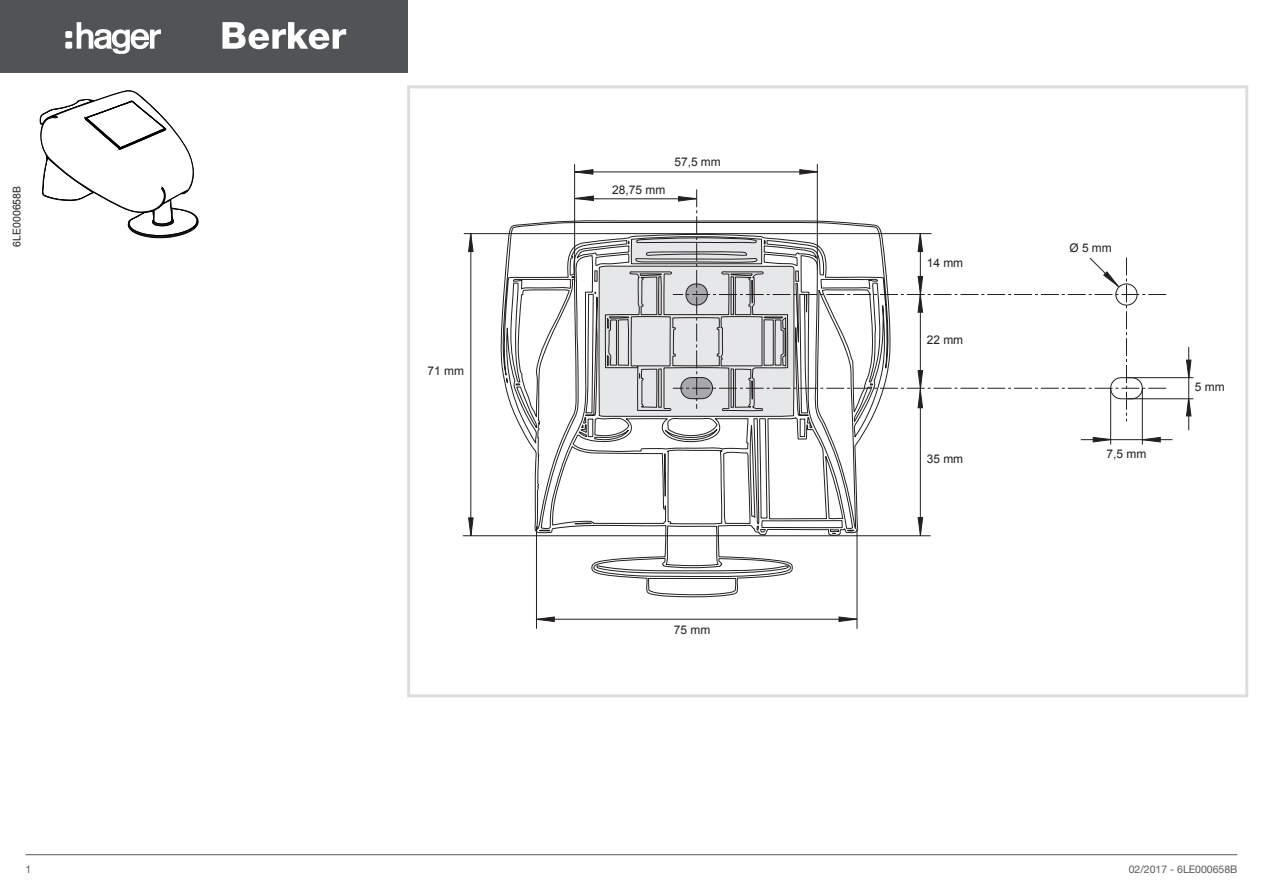
<style>
.page{position:relative;width:1263px;height:893px;background:#fff}
.page>*{position:absolute;margin:0;border:0;box-sizing:border-box;transform-origin:0 0}
.t1{font:11.85px "Arial";color:#231f20}
.t2{font:10.5px "Helvetica Neue LTW1 G";color:#57585a}
.t3{font:10.5px "Arial";color:#231f20}
</style>
<div class="page">
<hr style="left:26px;top:854px;width:1211px;height:1px;background:#57585a">
<div style="left:0;top:0;width:407px;height:72px;background:#505457"></div>
<svg style="left:65px;top:22px;width:96px;height:32px"></svg>
<svg style="left:462px;top:164px;width:732px;height:465px"></svg>
<div style="left:407px;top:85px;width:841px;height:612px;border:3px solid #dcdddf"></div>
<svg style="left:39px;top:90px;width:160px;height:149px"></svg>
<svg style="left:222px;top:22px;width:124px;height:27px"></svg>
<p class="t3" style="left:10px;top:247px;width:62px;rotate:-90deg">6LE000658B</p>
<p class="t1" style="left:612px;top:182px;width:55px">28,75 mm</p>
<p class="t1" style="left:674px;top:154px;width:48px">57,5 mm</p>
<p class="t1" style="left:428px;top:363px;width:38px">71 mm</p>
<p class="t1" style="left:674px;top:622px;width:38px">75 mm</p>
<p class="t1" style="left:927px;top:255px;width:38px">14 mm</p>
<p class="t1" style="left:927px;top:332px;width:38px">22 mm</p>
<p class="t1" style="left:1069px;top:240px;width:44px">Ø 5 mm</p>
<p class="t1" style="left:927px;top:451px;width:38px">35 mm</p>
<p class="t1" style="left:1106px;top:446px;width:41px">7,5 mm</p>
<p class="t1" style="left:1195px;top:380px;width:31px">5 mm</p>
<p class="t2" style="left:26px;top:863px;width:7px">1</p>
<p class="t2" style="left:1129px;top:863px;width:110px">02/2017 - 6LE000658B</p>
</div>
